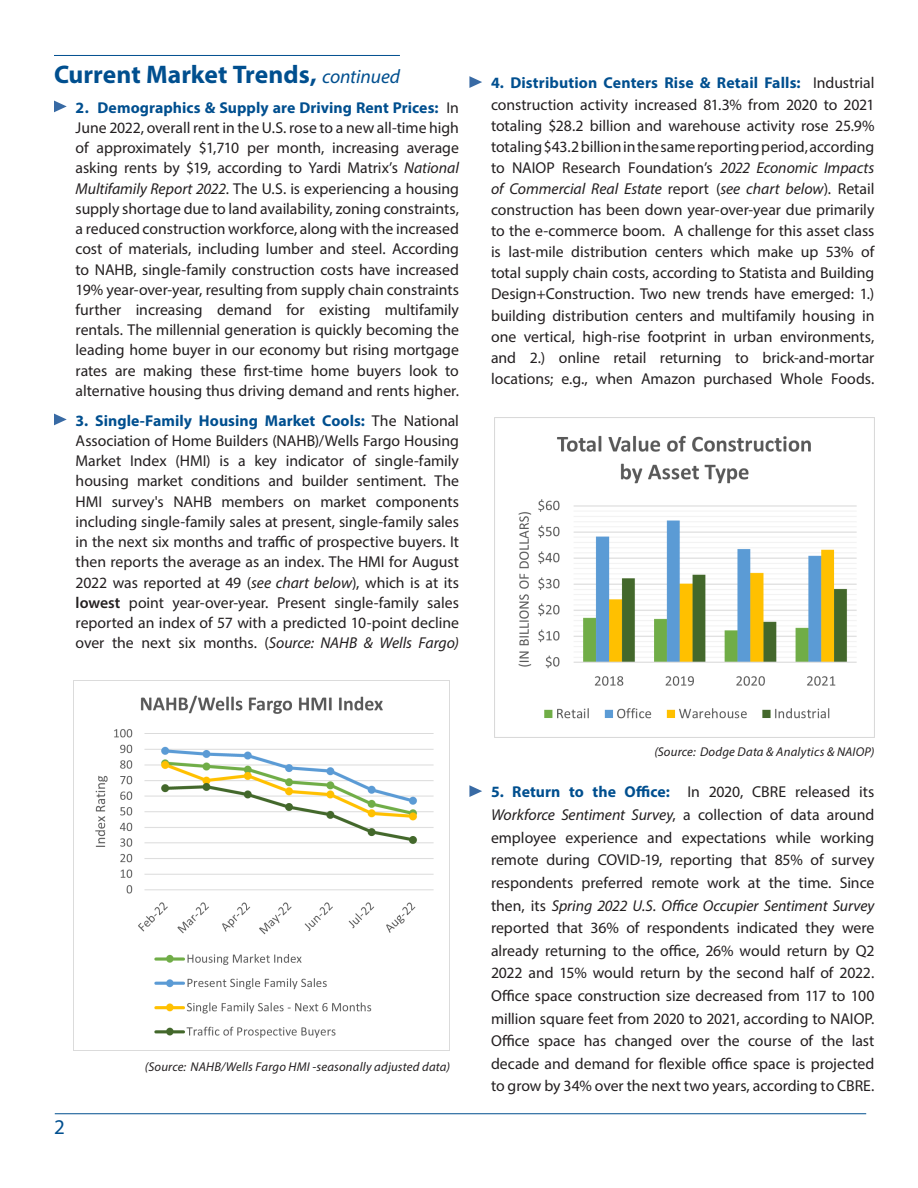
<style>
.page{position:relative;width:918px;height:1188px;background:#fff}
.page>*{position:absolute;margin:0;border:0;box-sizing:border-box;transform-origin:0 0}
.t1{font:700 25.5px "Myriad Pro";color:#004f8f}
.t2{font:21px "Myriad Pro";color:#004f8f}
.t3{font:15.75px/20.2px "Myriad Pro";color:#231f20;text-align:justify}
.t4{font:italic 12.75px "Myriad Pro";letter-spacing:.015em;color:#231f20}
.s1{font-weight:400;font-style:italic;font-size:19.5px}
.s2{font-weight:700;color:#004f8f}
.s3{font-style:italic}
.s4{font-weight:600}
</style>
<div class="page">
<hr style="left:54px;top:55px;width:346px;height:1px;background:#004f8f">
<svg style="left:54px;top:101px;width:13px;height:11px"></svg>
<svg style="left:54px;top:414px;width:13px;height:11px"></svg>
<svg style="left:469px;top:76px;width:13px;height:12px"></svg>
<svg style="left:469px;top:785px;width:13px;height:12px"></svg>
<hr style="left:55px;top:1113px;width:811px;height:1px;background:#004f8f">
<img style="left:73px;top:680px;width:377px;height:370px">
<img style="left:495px;top:435px;width:379px;height:303px">
<h1 class="t1" style="left:54px;top:58px;width:348px">Current Market Trends, <span class="s1">continued</span></h1>
<p class="t3" style="left:76px;top:97px;width:385px"><span class="s2">2. Demographics &amp; Supply are Driving Rent Prices:</span> In June 2022, overall rent in the U.S. rose to a new all-time high of approximately $1,710 per month, increasing average asking rents by $19, according to Yardi Matrix’s <span class="s3">National Multifamily Report 2022</span>. The U.S. is experiencing a housing supply shortage due to land availability, zoning constraints, a reduced construction workforce, along with the increased cost of materials, including lumber and steel. According to NAHB, single-family construction costs have increased 19% year-over-year, resulting from supply chain constraints further increasing demand for existing multifamily rentals. The millennial generation is quickly becoming the leading home buyer in our economy but rising mortgage rates are making these first-time home buyers look to alternative housing thus driving demand and rents higher.</p>
<p class="t3" style="left:76px;top:410px;width:385px"><span class="s2">3. Single-Family Housing Market Cools:</span> The National Association of Home Builders (NAHB)/Wells Fargo Housing Market Index (HMI) is a key indicator of single-family housing market conditions and builder sentiment. The HMI survey's NAHB members on market components including single-family sales at present, single-family sales in the next six months and traffic of prospective buyers. It then reports the average as an index. The HMI for August 2022 was reported at 49 (<span class="s3">see chart below</span>), which is at its <span class="s4">lowest</span> point year-over-year. Present single-family sales reported an index of 57 with a predicted 10-point decline over the next six months. (<span class="s3">Source: NAHB &amp; Wells Fargo)</span></p>
<p class="t3" style="left:491px;top:72px;width:385px;line-height:21.1px"><span class="s2">4. Distribution Centers Rise &amp; Retail Falls:</span> Industrial construction activity increased 81.3% from 2020 to 2021 totaling $28.2 billion and warehouse activity rose 25.9% totaling $43.2 billion in the same reporting period, according to NAIOP Research Foundation’s <span class="s3">2022 Economic Impacts of Commercial Real Estate</span> report (<span class="s3">see chart below</span>). Retail construction has been down year-over-year due primarily to the e-commerce boom. A challenge for this asset class is last-mile distribution centers which make up 53% of total supply chain costs, according to Statista and Building Design+Construction. Two new trends have emerged: 1.) building distribution centers and multifamily housing in one vertical, high-rise footprint in urban environments, and 2.) online retail returning to brick-and-mortar locations; e.g., when Amazon purchased Whole Foods.</p>
<h2 class="t2" style="left:54px;top:1114px;width:12px">2</h2>
<p class="t4" style="left:145px;top:1059px;width:307px">(Source: NAHB/Wells Fargo HMI -seasonally adjusted data)</p>
<p class="t4" style="left:654px;top:744px;width:222px">(Source: Dodge Data &amp; Analytics &amp; NAIOP)</p>
<p class="t3" style="left:491px;top:781px;width:385px;line-height:22.6px"><span class="s2">5. Return to the Office:</span> In 2020, CBRE released its <span class="s3">Workforce Sentiment Survey</span>, a collection of data around employee experience and expectations while working remote during COVID-19, reporting that 85% of survey respondents preferred remote work at the time. Since then, its <span class="s3">Spring 2022 U.S. Office Occupier Sentiment Survey </span>reported that 36% of respondents indicated they were already returning to the office, 26% would return by Q2<br>2022 and 15% would return by the second half of 2022.<br>Office space construction size decreased from 117 to 100 million square feet from 2020 to 2021, according to NAIOP.<br>Office space has changed over the course of the last decade and demand for flexible office space is projected to grow by 34% over the next two years, according to CBRE.</p>
</div>
